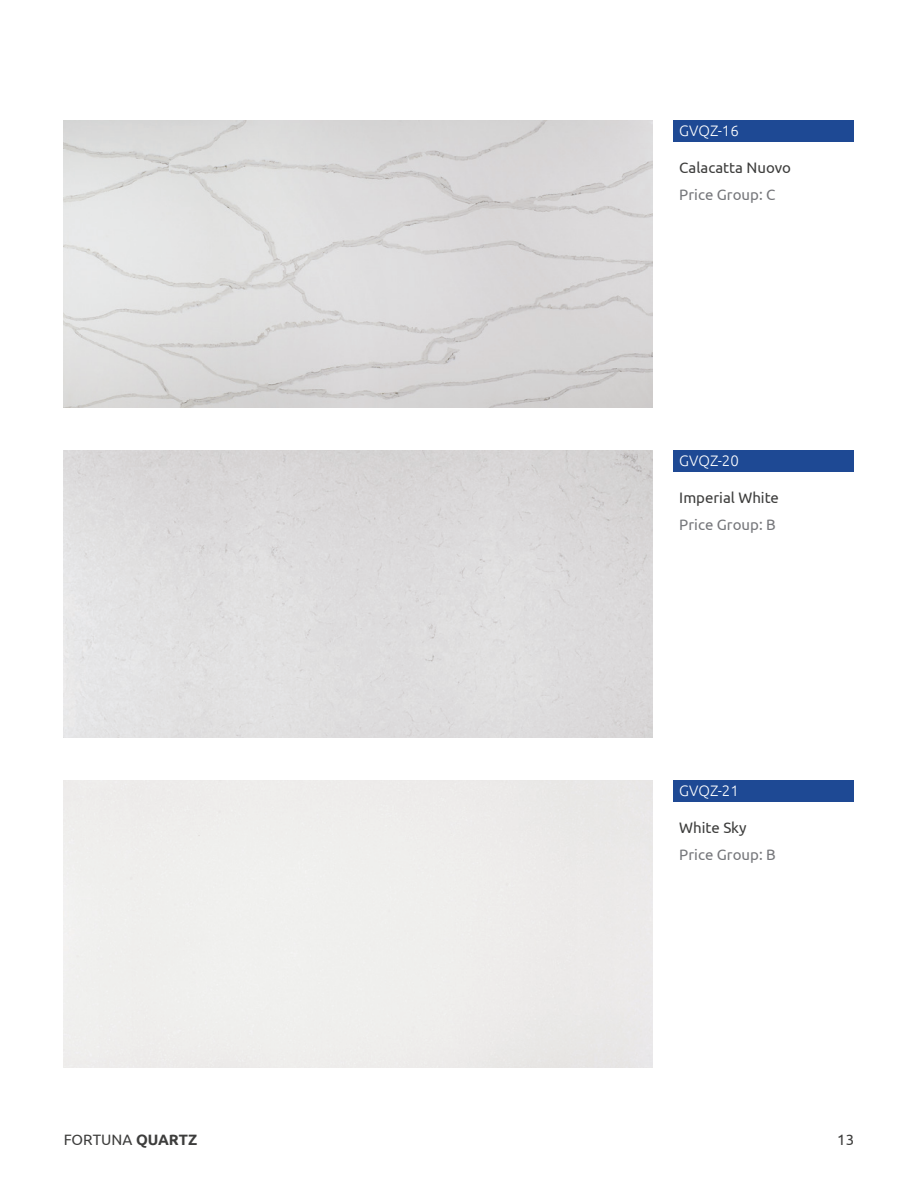
<style>
.page{position:relative;width:918px;height:1188px;background:#fff}
.page>*{position:absolute;margin:0;border:0;box-sizing:border-box;transform-origin:0 0}
.testo-generale{font:15.15px "Ubuntu";color:#76777b}
.testo-generale-2{font:15.15px "Ubuntu";color:#3d3d3c}
.testo-generale-3{font:300 15.15px "Ubuntu";color:#fff}
.t1{font:15px "Ubuntu";color:#3d3d3c}
.s1{font-weight:700}
</style>
<div class="page">
<div style="left:674px;top:450px;width:180px;height:22px;background:#1e4994"></div>
<div style="left:674px;top:120px;width:180px;height:22px;background:#1e4994"></div>
<div style="left:674px;top:780px;width:180px;height:21px;background:#1e4994"></div>
<img style="left:64px;top:450px;width:589px;height:288px">
<img style="left:64px;top:120px;width:589px;height:288px">
<p class="testo-generale-3" style="left:679px;top:121px;width:61px">GVQZ-16</p>
<p class="testo-generale-2" style="left:679px;top:158px;width:113px">Calacatta Nuovo</p>
<p class="testo-generale" style="left:679px;top:185px;width:98px">Price Group: C</p>
<p class="testo-generale-3" style="left:679px;top:451px;width:61px">GVQZ-20</p>
<p class="testo-generale-2" style="left:679px;top:488px;width:101px">Imperial White</p>
<p class="testo-generale" style="left:679px;top:515px;width:98px">Price Group: B</p>
<p class="testo-generale-3" style="left:679px;top:781px;width:61px">GVQZ-21</p>
<p class="testo-generale-2" style="left:679px;top:818px;width:69px">White Sky</p>
<p class="testo-generale" style="left:679px;top:845px;width:98px">Price Group: B</p>
<p class="t1" style="left:64px;top:1131px;width:135px">FORTUNA <span class="s1">QUARTZ</span></p>
<p class="t1" style="left:837px;top:1131px;width:18px">13</p>
</div>
